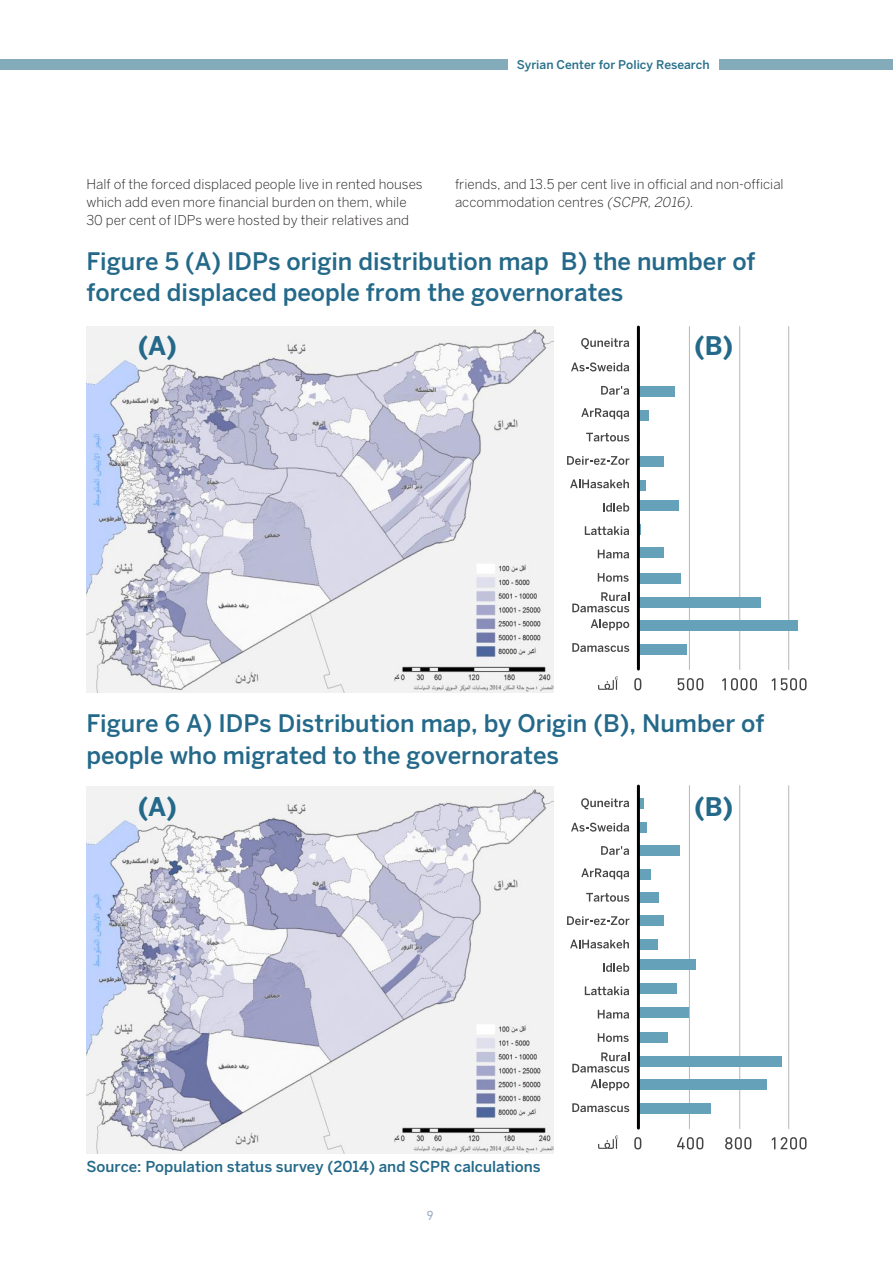
<style>
.page{position:relative;width:893px;height:1263px;background:#fff}
.page>*{position:absolute;margin:0;border:0;box-sizing:border-box;transform-origin:0 0}
.t1{font:700 25.5px "Benton Sans";color:#246989}
.t2{font:500 24px/31.5px "Benton Sans";color:#246989}
.t3{font:500 15px "Benton Sans";color:#246989}
.t4{font:300 13.5px/18px "Benton Sans";color:#231f20}
.t5{font:13.5px "DIN Next LT Arabic";color:#a0afc1}
.t6{font:500 12px "Benton Sans";color:#28708a}
.s1{font-style:italic}
</style>
<div class="page">
<div style="left:0;top:59px;width:507px;height:11px;background:#84abb9"></div>
<div style="left:719px;top:59px;width:174px;height:11px;background:#84abb9"></div>
<img style="left:86px;top:326px;width:468px;height:366px">
<img style="left:86px;top:786px;width:467px;height:367px">
<svg style="left:634px;top:678px;width:7px;height:12px"></svg>
<svg style="left:678px;top:678px;width:25px;height:12px"></svg>
<svg style="left:722px;top:678px;width:35px;height:12px"></svg>
<svg style="left:772px;top:678px;width:3px;height:12px"></svg>
<svg style="left:781px;top:678px;width:26px;height:12px"></svg>
<hr style="left:689px;top:327px;width:1px;height:342px;background:#b7b7b7">
<hr style="left:739px;top:327px;width:1px;height:342px;background:#b7b7b7">
<hr style="left:788px;top:327px;width:1px;height:342px;background:#b7b7b7">
<div style="left:638px;top:386px;width:37px;height:11px;background:#66a1ba"></div>
<div style="left:638px;top:410px;width:11px;height:10px;background:#66a1ba"></div>
<div style="left:638px;top:456px;width:26px;height:11px;background:#66a1ba"></div>
<div style="left:638px;top:480px;width:8px;height:11px;background:#66a1ba"></div>
<div style="left:638px;top:500px;width:41px;height:11px;background:#66a1ba"></div>
<div style="left:638px;top:548px;width:26px;height:10px;background:#66a1ba"></div>
<div style="left:638px;top:644px;width:49px;height:10px;background:#66a1ba"></div>
<div style="left:638px;top:620px;width:160px;height:11px;background:#66a1ba"></div>
<div style="left:638px;top:597px;width:123px;height:11px;background:#66a1ba"></div>
<div style="left:638px;top:573px;width:43px;height:11px;background:#66a1ba"></div>
<hr style="left:637px;top:327px;width:3px;height:342px;background:#000">
<svg style="left:598px;top:676px;width:20px;height:14px"></svg>
<svg style="left:634px;top:1137px;width:7px;height:12px"></svg>
<svg style="left:677px;top:1137px;width:26px;height:12px"></svg>
<svg style="left:725px;top:1137px;width:26px;height:12px"></svg>
<svg style="left:772px;top:1137px;width:3px;height:12px"></svg>
<svg style="left:781px;top:1137px;width:26px;height:12px"></svg>
<hr style="left:689px;top:786px;width:1px;height:342px;background:#b7b7b7">
<hr style="left:739px;top:786px;width:1px;height:342px;background:#b7b7b7">
<hr style="left:788px;top:786px;width:1px;height:342px;background:#b7b7b7">
<div style="left:638px;top:798px;width:6px;height:11px;background:#66a1ba"></div>
<div style="left:638px;top:822px;width:9px;height:11px;background:#66a1ba"></div>
<div style="left:638px;top:845px;width:42px;height:11px;background:#66a1ba"></div>
<div style="left:638px;top:869px;width:13px;height:10px;background:#66a1ba"></div>
<div style="left:638px;top:892px;width:21px;height:11px;background:#66a1ba"></div>
<div style="left:638px;top:915px;width:26px;height:11px;background:#66a1ba"></div>
<div style="left:638px;top:939px;width:20px;height:11px;background:#66a1ba"></div>
<div style="left:638px;top:959px;width:58px;height:11px;background:#66a1ba"></div>
<div style="left:638px;top:983px;width:39px;height:11px;background:#66a1ba"></div>
<div style="left:638px;top:1007px;width:51px;height:10px;background:#66a1ba"></div>
<div style="left:638px;top:1103px;width:73px;height:10px;background:#66a1ba"></div>
<div style="left:638px;top:1079px;width:129px;height:11px;background:#66a1ba"></div>
<div style="left:638px;top:1056px;width:144px;height:10px;background:#66a1ba"></div>
<div style="left:638px;top:1032px;width:30px;height:11px;background:#66a1ba"></div>
<hr style="left:637px;top:786px;width:3px;height:342px;background:#000">
<svg style="left:598px;top:1135px;width:20px;height:14px"></svg>
<svg style="left:586px;top:433px;width:43px;height:8px"></svg>
<svg style="left:581px;top:338px;width:48px;height:11px"></svg>
<svg style="left:585px;top:526px;width:44px;height:9px"></svg>
<svg style="left:603px;top:503px;width:26px;height:9px"></svg>
<svg style="left:598px;top:550px;width:31px;height:8px"></svg>
<svg style="left:567px;top:456px;width:62px;height:9px"></svg>
<svg style="left:601px;top:386px;width:28px;height:9px"></svg>
<svg style="left:572px;top:643px;width:57px;height:9px"></svg>
<svg style="left:571px;top:362px;width:58px;height:9px"></svg>
<svg style="left:581px;top:408px;width:48px;height:11px"></svg>
<svg style="left:570px;top:479px;width:59px;height:9px"></svg>
<svg style="left:591px;top:619px;width:38px;height:11px"></svg>
<svg style="left:572px;top:592px;width:57px;height:20px"></svg>
<svg style="left:598px;top:573px;width:31px;height:9px"></svg>
<svg style="left:586px;top:893px;width:43px;height:9px"></svg>
<svg style="left:581px;top:798px;width:48px;height:11px"></svg>
<svg style="left:585px;top:986px;width:44px;height:9px"></svg>
<svg style="left:603px;top:963px;width:26px;height:9px"></svg>
<svg style="left:598px;top:1010px;width:31px;height:8px"></svg>
<svg style="left:567px;top:916px;width:62px;height:9px"></svg>
<svg style="left:601px;top:846px;width:28px;height:9px"></svg>
<svg style="left:572px;top:1103px;width:57px;height:9px"></svg>
<svg style="left:571px;top:823px;width:58px;height:9px"></svg>
<svg style="left:581px;top:868px;width:48px;height:11px"></svg>
<svg style="left:570px;top:940px;width:59px;height:8px"></svg>
<svg style="left:591px;top:1079px;width:38px;height:11px"></svg>
<svg style="left:572px;top:1052px;width:57px;height:20px"></svg>
<svg style="left:598px;top:1033px;width:31px;height:9px"></svg>
<p class="t6" style="left:517px;top:57px;width:194px">Syrian Center for Policy Research</p>
<p class="t4" style="left:86px;top:175px;width:338px">Half of the forced displaced people live in rented houses which add even more financial burden on them, while<br>30 per cent of IDPs were hosted by their relatives and</p>
<p class="t4" style="left:455px;top:175px;width:330px">friends, and 13.5 per cent live in official and non-official accommodation centres <span class="s1">(SCPR,2016).</span></p>
<p class="t2" style="left:86px;top:245px;width:671px">Figure 5 (A) IDPs origin distribution map B) the number of forced displaced people from the governorates</p>
<p class="t1" style="left:138px;top:331px;width:40px">(A)</p>
<p class="t1" style="left:694px;top:331px;width:40px">(B)</p>
<p class="t2" style="left:86px;top:707px;width:680px">Figure 6 A) IDPs Distribution map, by Origin (B), Number of people who migrated to the governorates</p>
<p class="t1" style="left:138px;top:792px;width:40px">(A)</p>
<p class="t3" style="left:86px;top:1158px;width:456px">Source: Population status survey (2014) and SCPR calculations</p>
<p class="t5" style="left:427px;top:1208px;width:9px">9</p>
<p class="t1" style="left:694px;top:792px;width:40px">(B)</p>
</div>
